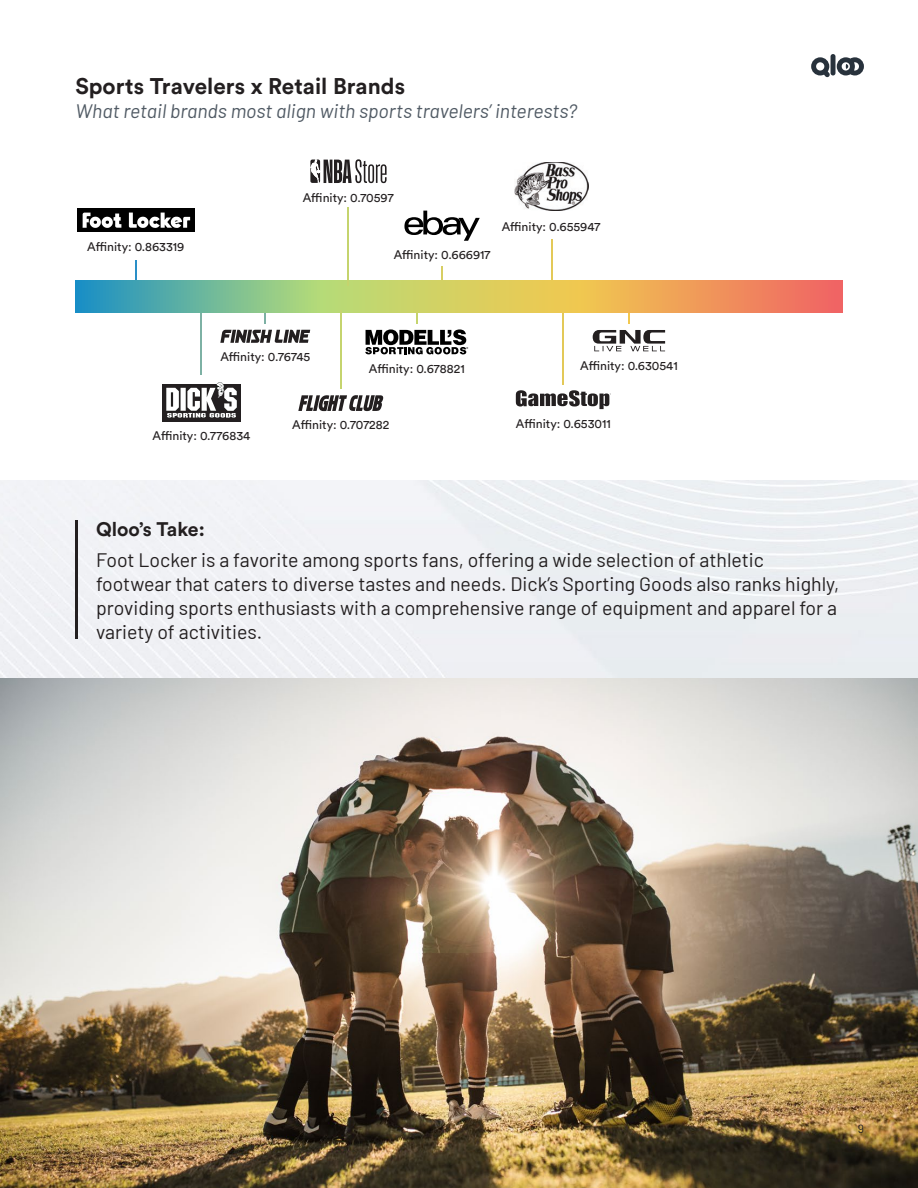
<style>
.page{position:relative;width:918px;height:1188px;background:#fff}
.page>*{position:absolute;margin:0;border:0;box-sizing:border-box;transform-origin:0 0}
.t1{font:22.5px "Circular Std Bold";color:#231f20}
.t2{font:19.5px/24px "Barlow";color:#231f20}
.t3{font:italic 19.5px "Barlow";color:#505a64}
.t4{font:19.5px "Circular Std Bold";color:#231f20}
.t5{font:12.3px "Circular Std Book";color:#231f20}
.t6{font:12px "Barlow";color:#231f20}
</style>
<div class="page">
<img style="left:0;top:481px;width:918px;height:707px">
<div style="left:77px;top:208px;width:117px;height:24px;background:#000"></div>
<svg style="left:83px;top:213px;width:107px;height:15px"></svg>
<img style="left:514px;top:162px;width:75px;height:48px">
<svg style="left:516px;top:390px;width:95px;height:19px"></svg>
<svg style="left:593px;top:330px;width:72px;height:21px"></svg>
<div style="left:162px;top:384px;width:79px;height:38px;background:#231f20"></div>
<svg style="left:166px;top:382px;width:71px;height:36px"></svg>
<svg style="left:220px;top:330px;width:90px;height:13px"></svg>
<svg style="left:310px;top:159px;width:77px;height:25px"></svg>
<hr style="left:628px;top:296px;width:2px;height:28px;background:#f2c84f">
<hr style="left:563px;top:296px;width:1px;height:88px;background:#e3c958">
<hr style="left:551px;top:239px;width:1px;height:50px;background:#e3c958">
<hr style="left:441px;top:266px;width:2px;height:22px;background:#d7ce63">
<svg style="left:265px;top:312px;width:1px;height:12px"></svg>
<svg style="left:135px;top:260px;width:1px;height:20px"></svg>
<hr style="left:201px;top:312px;width:1px;height:63px;background:#7db1a4">
<svg style="left:76px;top:280px;width:766px;height:32px;background:#b9b173"></svg>
<svg style="left:298px;top:395px;width:85px;height:16px"></svg>
<hr style="left:348px;top:208px;width:1px;height:78px;background:#c5d46e">
<hr style="left:340px;top:310px;width:1px;height:78px;background:#c5d46e">
<hr style="left:76px;top:520px;width:2px;height:119px;background:#231f20">
<svg style="left:404px;top:211px;width:76px;height:30px"></svg>
<svg style="left:365px;top:296px;width:103px;height:58px"></svg>
<hr style="left:831px;top:54px;width:4px;height:21px;background:#28323c;border-radius:2px">
<svg style="left:811px;top:57px;width:19px;height:20px"></svg>
<svg style="left:837px;top:57px;width:27px;height:18px"></svg>
<p class="t1" style="left:76px;top:71px;width:331px">Sports Travelers x Retail Brands</p>
<p class="t3" style="left:76px;top:97px;width:503px">What retail brands most align with sports travelers’ interests?</p>
<p class="t5" style="left:87px;top:239px;width:99px">Affinity: 0.863319</p>
<p class="t5" style="left:303px;top:190px;width:92px">Affinity: 0.70597</p>
<p class="t5" style="left:394px;top:247px;width:98px">Affinity: 0.666917</p>
<p class="t5" style="left:502px;top:219px;width:100px">Affinity: 0.655947</p>
<p class="t5" style="left:220px;top:350px;width:91px">Affinity: 0.76745</p>
<p class="t5" style="left:369px;top:361px;width:97px">Affinity: 0.678821</p>
<p class="t5" style="left:152px;top:428px;width:99px">Affinity: 0.776834</p>
<p class="t5" style="left:292px;top:418px;width:99px">Affinity: 0.707282</p>
<p class="t5" style="left:580px;top:358px;width:99px">Affinity: 0.630541</p>
<p class="t5" style="left:516px;top:416px;width:96px">Affinity: 0.653011</p>
<p class="t4" style="left:96px;top:516px;width:110px">Qloo’s Take:</p>
<p class="t2" style="left:96px;top:547px;width:745px">Foot Locker is a favorite among sports fans, offering a wide selection of athletic footwear that caters to diverse tastes and needs. Dick’s Sporting Goods also ranks highly, providing sports enthusiasts with a comprehensive range of equipment and apparel for a variety of activities.</p>
<p class="t6" style="left:858px;top:1120px;width:8px">9</p>
</div>
